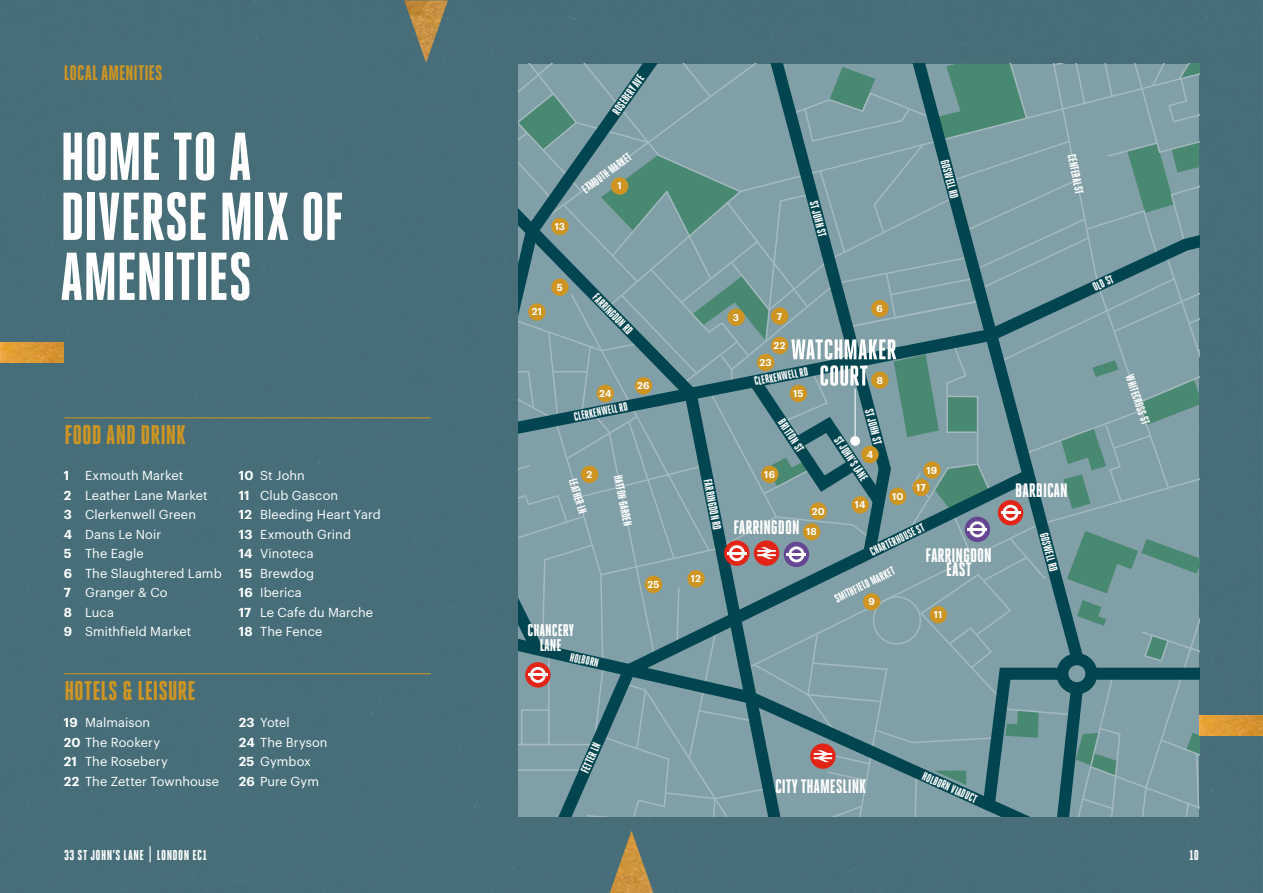
<style>
.page{position:relative;width:1263px;height:893px;background:#476e78}
.page>*{position:absolute;margin:0;border:0;box-sizing:border-box;transform-origin:0 0}
._5CP_language_pull{font:800 67.5px/60px "Heroic Condensed";letter-spacing:-.01em;color:#fff}
.t1{font:800 27px "Heroic Condensed";color:#ce9522}
._5CP_Page_Heading{font:800 21px "Heroic Condensed";letter-spacing:.01em;color:#ce9522}
.t2{font:800 19.5px/14.9px "Heroic Condensed";color:#fff;text-align:center}
.t3{font:800 16.95px/14.9px "Heroic Condensed";color:#fff;text-align:center}
.t4{font:800 14.25px "Heroic Condensed";letter-spacing:.03em;color:#fff}
.HTH_Body{font:12.75px "Graphik";letter-spacing:.01em;color:#fff}
.t5{font:800 12px "Heroic Condensed";color:#fff}
.HTH_Body-2{font:600 9.75px "Graphik";letter-spacing:.02em;color:#fff}
.s1{font-weight:600}
.s2{font-size:18.6px}
</style>
<div class="page">
<hr style="left:64px;top:417px;width:367px;height:1px;background:#ce9522">
<hr style="left:64px;top:673px;width:367px;height:1px;background:#ce9522">
<svg style="left:519px;top:64px;width:680px;height:752px;background:#70949a"></svg>
<div style="left:850px;top:436px;width:10px;height:10px;background:#fff;border-radius:50%"></div>
<hr style="left:855px;top:389px;width:1px;height:51px;background:#fff">
<div style="left:771px;top:337px;width:17px;height:17px;background:#ce9522;border-radius:50%"></div>
<div style="left:757px;top:354px;width:17px;height:17px;background:#ce9522;border-radius:50%"></div>
<div style="left:597px;top:385px;width:17px;height:17px;background:#ce9522;border-radius:50%"></div>
<div style="left:790px;top:385px;width:17px;height:17px;background:#ce9522;border-radius:50%"></div>
<div style="left:871px;top:371px;width:17px;height:18px;background:#ce9522;border-radius:50%"></div>
<div style="left:635px;top:377px;width:17px;height:17px;background:#ce9522;border-radius:50%"></div>
<div style="left:687px;top:570px;width:18px;height:17px;background:#ce9522;border-radius:50%"></div>
<div style="left:861px;top:446px;width:18px;height:17px;background:#ce9522;border-radius:50%"></div>
<div style="left:809px;top:502px;width:18px;height:18px;background:#ce9522;border-radius:50%"></div>
<div style="left:551px;top:218px;width:18px;height:17px;background:#ce9522;border-radius:50%"></div>
<div style="left:871px;top:300px;width:17px;height:17px;background:#ce9522;border-radius:50%"></div>
<div style="left:912px;top:479px;width:18px;height:17px;background:#ce9522;border-radius:50%"></div>
<div style="left:889px;top:488px;width:17px;height:17px;background:#ce9522;border-radius:50%"></div>
<div style="left:581px;top:466px;width:17px;height:17px;background:#ce9522;border-radius:50%"></div>
<div style="left:528px;top:303px;width:18px;height:18px;background:#ce9522;border-radius:50%"></div>
<div style="left:851px;top:496px;width:18px;height:18px;background:#ce9522;border-radius:50%"></div>
<div style="left:771px;top:307px;width:17px;height:18px;background:#ce9522;border-radius:50%"></div>
<div style="left:803px;top:523px;width:17px;height:17px;background:#ce9522;border-radius:50%"></div>
<div style="left:929px;top:606px;width:18px;height:17px;background:#ce9522;border-radius:50%"></div>
<div style="left:727px;top:309px;width:18px;height:17px;background:#ce9522;border-radius:50%"></div>
<div style="left:923px;top:461px;width:18px;height:18px;background:#ce9522;border-radius:50%"></div>
<div style="left:645px;top:576px;width:17px;height:17px;background:#ce9522;border-radius:50%"></div>
<div style="left:551px;top:279px;width:18px;height:17px;background:#ce9522;border-radius:50%"></div>
<div style="left:761px;top:466px;width:17px;height:17px;background:#ce9522;border-radius:50%"></div>
<div style="left:863px;top:593px;width:17px;height:17px;background:#ce9522;border-radius:50%"></div>
<div style="left:611px;top:177px;width:17px;height:18px;background:#ce9522;border-radius:50%"></div>
<img style="left:404px;top:0;width:44px;height:63px">
<img style="left:610px;top:831px;width:43px;height:62px">
<img style="left:1199px;top:715px;width:64px;height:21px">
<img style="left:0;top:342px;width:64px;height:20px">
<p class="_5CP_Page_Heading" style="left:64px;top:61px;width:100px">LOCAL AMENITIES</p>
<p class="_5CP_language_pull" style="left:60px;top:127px;width:285px">HOME TO A<br>DIVERSE MIX OF<br>AMENITIES</p>
<p class="t1" style="left:64px;top:420px;width:123px">FOOD AND DRINK</p>
<p class="HTH_Body" style="left:64px;top:466px;width:121px"><span class="s1">1</span> Exmouth Market</p>
<p class="HTH_Body" style="left:64px;top:485px;width:145px"><span class="s1">2</span> Leather Lane Market</p>
<p class="HTH_Body" style="left:64px;top:505px;width:134px"><span class="s1">3</span> Clerkenwell Green</p>
<p class="HTH_Body" style="left:64px;top:524px;width:99px"><span class="s1">4</span> Dans Le Noir</p>
<p class="HTH_Body" style="left:64px;top:544px;width:82px"><span class="s1">5</span> The Eagle</p>
<p class="HTH_Body" style="left:64px;top:563px;width:159px"><span class="s1">6</span> The Slaughtered Lamb</p>
<p class="HTH_Body" style="left:64px;top:583px;width:105px"><span class="s1">7</span> Granger &amp; Co</p>
<p class="HTH_Body" style="left:64px;top:602px;width:52px"><span class="s1">8</span> Luca</p>
<p class="HTH_Body" style="left:64px;top:622px;width:129px"><span class="s1">9</span> Smithfield Market</p>
<p class="t1" style="left:64px;top:675px;width:133px">HOTELS &amp; LEISURE</p>
<p class="HTH_Body" style="left:64px;top:713px;width:88px"><span class="s1">19</span> Malmaison</p>
<p class="HTH_Body" style="left:64px;top:732px;width:98px"><span class="s1">20</span> The Rookery</p>
<p class="HTH_Body" style="left:64px;top:752px;width:105px"><span class="s1">21</span> The Rosebery</p>
<p class="HTH_Body" style="left:64px;top:771px;width:157px"><span class="s1">22</span> The Zetter Townhouse</p>
<p class="HTH_Body" style="left:239px;top:466px;width:68px"><span class="s1">10</span> St John</p>
<p class="HTH_Body" style="left:239px;top:485px;width:101px"><span class="s1">11</span> Club Gascon</p>
<p class="HTH_Body" style="left:239px;top:505px;width:143px"><span class="s1">12</span> Bleeding Heart Yard</p>
<p class="HTH_Body" style="left:239px;top:524px;width:114px"><span class="s1">13</span> Exmouth Grind</p>
<p class="HTH_Body" style="left:239px;top:544px;width:76px"><span class="s1">14</span> Vinoteca</p>
<p class="HTH_Body" style="left:239px;top:563px;width:77px"><span class="s1">15</span> Brewdog</p>
<p class="HTH_Body" style="left:239px;top:583px;width:64px"><span class="s1">16</span> Iberica</p>
<p class="HTH_Body" style="left:239px;top:602px;width:136px"><span class="s1">17</span> Le Cafe du Marche</p>
<p class="HTH_Body" style="left:239px;top:622px;width:85px"><span class="s1">18</span> The Fence</p>
<p class="HTH_Body" style="left:239px;top:713px;width:53px"><span class="s1">23</span> Yotel</p>
<p class="HTH_Body" style="left:239px;top:732px;width:90px"><span class="s1">24</span> The Bryson</p>
<p class="HTH_Body" style="left:239px;top:752px;width:74px"><span class="s1">25</span> Gymbox</p>
<p class="HTH_Body" style="left:239px;top:771px;width:82px"><span class="s1">26</span> Pure Gym</p>
<p class="HTH_Body-2" style="left:555px;top:219px;width:12px">13</p>
<p class="t5" style="left:610px;top:110px;width:47px;rotate:-55deg">ROSEBERYAVE</p>
<p class="t5" style="left:579px;top:185px;width:60px;rotate:-36deg">EXMOUTH MARKET</p>
<p class="HTH_Body-2" style="left:617px;top:178px;width:6px">1</p>
<p class="t5" style="left:820px;top:200px;width:38px;rotate:75deg">STJOHN ST</p>
<p class="t5" style="left:951px;top:158px;width:41px;rotate:75deg">GOSWELLRD</p>
<p class="HTH_Body-2" style="left:532px;top:304px;width:12px">21</p>
<p class="HTH_Body-2" style="left:557px;top:280px;width:7px">5</p>
<p class="t5" style="left:600px;top:291px;width:53px;rotate:46deg">FARRINGDON RD</p>
<p class="HTH_Body-2" style="left:733px;top:310px;width:8px">3</p>
<p class="HTH_Body-2" style="left:777px;top:309px;width:7px">7</p>
<p class="HTH_Body-2" style="left:774px;top:338px;width:13px">22</p>
<p class="HTH_Body-2" style="left:759px;top:355px;width:14px">23</p>
<p class="t5" style="left:753px;top:375px;width:56px;rotate:-11deg">CLERKENWELLRD</p>
<p class="HTH_Body-2" style="left:637px;top:378px;width:14px">26</p>
<p class="HTH_Body-2" style="left:599px;top:386px;width:14px">24</p>
<p class="HTH_Body-2" style="left:793px;top:386px;width:12px">15</p>
<p class="t5" style="left:573px;top:410px;width:56px;rotate:-11deg">CLERKENWELLRD</p>
<p class="t5" style="left:786px;top:416px;width:38px;rotate:56deg">BRITTON ST</p>
<p class="HTH_Body-2" style="left:587px;top:467px;width:7px">2</p>
<p class="t5" style="left:579px;top:477px;width:38px;rotate:74deg">LEATHER LN</p>
<p class="t5" style="left:624px;top:474px;width:53px;rotate:79deg">HATTON GARDEN</p>
<p class="HTH_Body-2" style="left:647px;top:577px;width:14px">25</p>
<p class="t5" style="left:714px;top:478px;width:53px;rotate:79deg">FARRINGDON RD</p>
<p class="HTH_Body-2" style="left:764px;top:467px;width:12px">16</p>
<p class="HTH_Body-2" style="left:812px;top:504px;width:14px">20</p>
<p class="t2" style="left:733px;top:520px;width:68px">FARRINGDON</p>
<p class="HTH_Body-2" style="left:806px;top:524px;width:12px">18</p>
<p class="HTH_Body-2" style="left:691px;top:571px;width:12px">12</p>
<p class="HTH_Body-2" style="left:877px;top:301px;width:8px">6</p>
<p class="HTH_Body-2" style="left:877px;top:373px;width:8px">8</p>
<p class="t5" style="left:875px;top:407px;width:38px;rotate:75deg">STJOHN ST</p>
<p class="t5" style="left:842px;top:434px;width:52px;rotate:56deg">STJOHN’S LANE</p>
<p class="HTH_Body-2" style="left:867px;top:447px;width:8px">4</p>
<p class="HTH_Body-2" style="left:855px;top:497px;width:12px">14</p>
<p class="HTH_Body-2" style="left:892px;top:489px;width:13px">10</p>
<p class="HTH_Body-2" style="left:926px;top:462px;width:12px">19</p>
<p class="HTH_Body-2" style="left:916px;top:480px;width:11px">17</p>
<p class="t5" style="left:868px;top:546px;width:61px;rotate:-26deg">CHARTERHOUSE ST</p>
<p class="t2" style="left:925px;top:547px;width:68px">FARRINGDON<br>EAST</p>
<p class="t5" style="left:832px;top:593px;width:67px;rotate:-26deg">SMITHFIELD MARKET</p>
<p class="HTH_Body-2" style="left:868px;top:594px;width:8px">9</p>
<p class="HTH_Body-2" style="left:934px;top:607px;width:10px">11</p>
<p class="t3" style="left:527px;top:623px;width:48px">CHANCERY<br>LANE</p>
<p class="t5" style="left:571px;top:650px;width:31px;rotate:13deg">HOLBORN</p>
<p class="t5" style="left:1078px;top:153px;width:42px;rotate:79deg">CENTERALST</p>
<p class="t5" style="left:1090px;top:282px;width:23px;rotate:-25deg">OLD ST</p>
<p class="t2" style="left:1015px;top:483px;width:54px">BARBICAN</p>
<p class="t5" style="left:1050px;top:531px;width:41px;rotate:75deg">GOSWELLRD</p>
<p class="t5" style="left:1135px;top:373px;width:53px;rotate:71deg">WHITECROSS ST</p>
<p class="t5" style="left:578px;top:770px;width:34px;rotate:-66deg">FETTER LN</p>
<p class="t2" style="left:775px;top:779px;width:93px">CITY THAMESLINK</p>
<p class="t5" style="left:925px;top:769px;width:60px;rotate:24deg">HOLBORN VIADUCT</p>
<p class="t4" style="left:64px;top:847px;width:144px">33 ST JOHN’S LANE <span class="s2">|</span> LONDON EC1</p>
<p class="t4" style="left:1189px;top:847px;width:11px">10</p>
</div>
